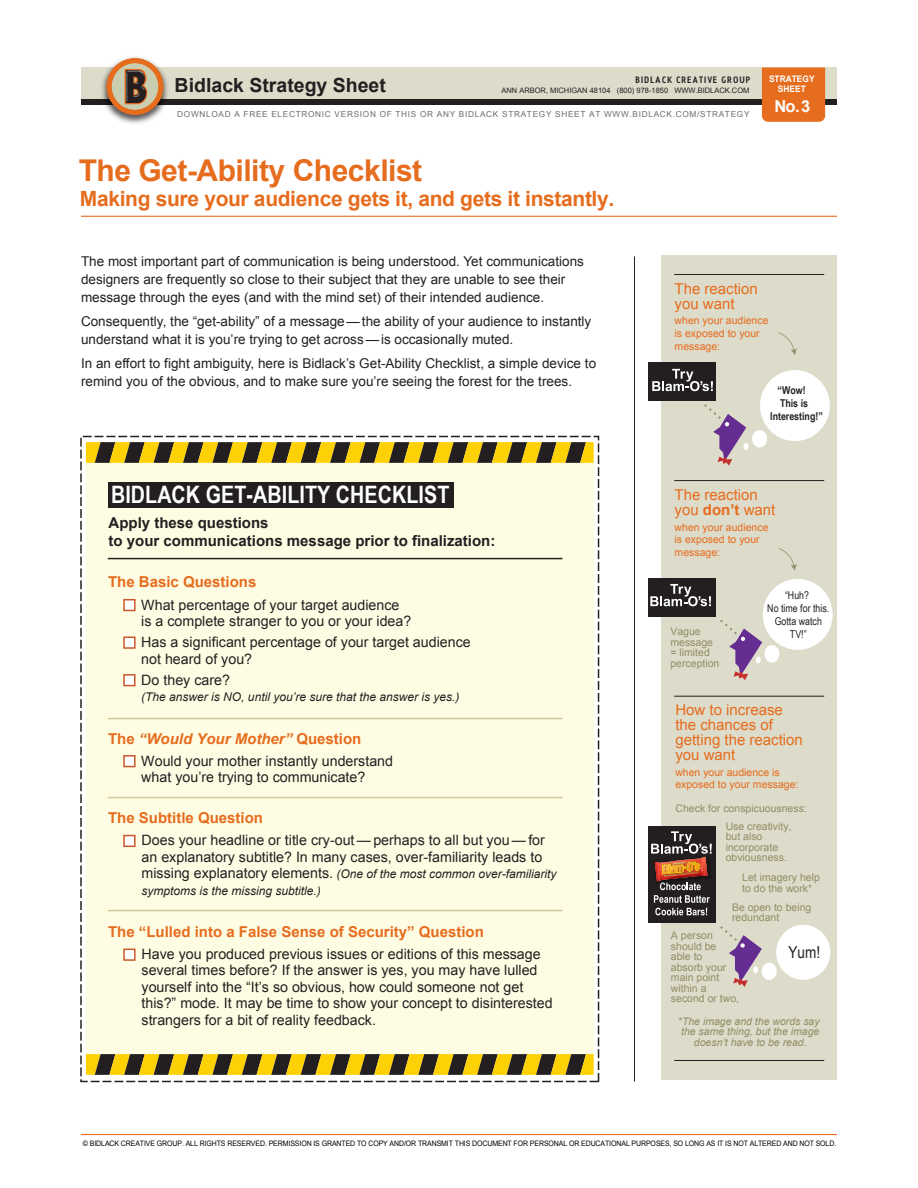
<style>
.page{position:relative;width:918px;height:1188px;background:#fff}
.page>*{position:absolute;margin:0;border:0;box-sizing:border-box;transform-origin:0 0}
.t1{font:700 30px "Arial";letter-spacing:-.015em;color:#e66c1e}
.t2{font:700 24px "Arial Narrow";letter-spacing:.005em;color:#fff}
.t3{font:700 21px "Arial";letter-spacing:-.015em;color:#e66c1e}
.t4{font:700 19.5px "Arial";color:#231f20}
.t5{font:16.5px "Arial Narrow";color:#231f20}
.t6{font:700 16.5px "Arial";color:#fff}
.t7{font:15px/15px "Arial";color:#e66c1e}
.t8{font:700 15px "Arial";color:#e66c1e}
.t9{font:700 15px/18px "Arial";color:#231f20}
.t10{font:italic 700 15px "Arial";color:#e66c1e}
.t11{font:14.25px/16.5px "Arial";color:#231f20}
.t12{font:13.5px/18px "Arial";color:#231f20}
.t13{font:italic 12px/16.5px "Arial";color:#231f20}
.t14{font:10.8px/12.9px "Arial Narrow";color:#231f20;text-align:center}
.t15{font:700 10.8px "Arial Narrow";color:#231f20}
.t16{font:10.5px/10.5px "Arial";color:#928d66}
.t17{font:10.5px/12.6px "Arial";color:#e66c1e}
.t18{font:italic 10.5px/10.5px "Arial";color:#928d66;text-align:center}
.t19{font:600 9px "Antitled";letter-spacing:.155em;color:#231f20}
.t20{font:700 9px/9.8px "Arial";color:#fff;text-align:center;scale:.93 1}
.t21{font:8.25px "Arial";letter-spacing:.085em;color:#6c6d70}
.t22{font:7.5px "Arial";letter-spacing:-.015em;color:#000;scale:.93 1}
.t23{font:7.5px "Arial";color:#231f20}
.s1{font-style:normal}
.s2{font-style:normal;font-size:14.25px}
.s3{font-weight:700}
</style>
<div class="page">
<div style="left:86px;top:442px;width:508px;height:633px;background:#fffce4"></div>
<svg style="left:86px;top:442px;width:508px;height:21px;background:#947c17"></svg>
<svg style="left:86px;top:1054px;width:508px;height:21px;background:#947c17"></svg>
<hr style="left:81px;top:1134px;width:756px;height:1px;background:#e66c1e">
<hr style="left:81px;top:216px;width:756px;height:1px;background:#e66c1e">
<hr style="left:634px;top:256px;width:1px;height:825px;background:#231f20">
<div style="left:124px;top:600px;width:11px;height:10px;background:#fff"></div>
<div style="left:123px;top:599px;width:13px;height:12px;border:2px solid #c9572e"></div>
<div style="left:124px;top:637px;width:11px;height:11px;background:#fff"></div>
<div style="left:123px;top:637px;width:13px;height:12px;border:2px solid #c9572e"></div>
<div style="left:124px;top:675px;width:11px;height:11px;background:#fff"></div>
<div style="left:123px;top:674px;width:13px;height:12px;border:2px solid #c9572e"></div>
<div style="left:124px;top:756px;width:11px;height:11px;background:#fff"></div>
<div style="left:123px;top:755px;width:13px;height:12px;border:2px solid #c9572e"></div>
<div style="left:124px;top:949px;width:11px;height:11px;background:#fff"></div>
<div style="left:123px;top:949px;width:13px;height:12px;border:2px solid #c9572e"></div>
<div style="left:124px;top:836px;width:11px;height:10px;background:#fff"></div>
<div style="left:123px;top:835px;width:13px;height:12px;border:2px solid #c9572e"></div>
<div style="left:108px;top:482px;width:346px;height:25px;background:#231f20"></div>
<hr style="left:108px;top:558px;width:454px;height:1px;background:#231f20">
<hr style="left:108px;top:718px;width:454px;height:1px;background:#cec99d">
<hr style="left:108px;top:797px;width:454px;height:1px;background:#cec99d">
<hr style="left:108px;top:910px;width:454px;height:1px;background:#cec99d">
<div style="left:662px;top:255px;width:175px;height:825px;background:#dddbca"></div>
<div style="left:760px;top:370px;width:70px;height:71px;background:#fff;border-radius:50%"></div>
<div style="left:752px;top:430px;width:15px;height:18px;background:#fff;border-radius:50%"></div>
<div style="left:743px;top:443px;width:6px;height:7px;background:#fff;border-radius:50%"></div>
<div style="left:776px;top:925px;width:54px;height:55px;background:#fff;border-radius:50%"></div>
<div style="left:762px;top:963px;width:15px;height:17px;background:#fff;border-radius:50%"></div>
<div style="left:764px;top:645px;width:15px;height:18px;background:#fff;border-radius:50%"></div>
<div style="left:763px;top:579px;width:70px;height:71px;background:#fff;border-radius:50%"></div>
<hr style="left:674px;top:480px;width:150px;height:1px;background:#231f20">
<hr style="left:674px;top:274px;width:150px;height:1px;background:#231f20">
<hr style="left:674px;top:696px;width:150px;height:1px;background:#231f20">
<hr style="left:674px;top:1060px;width:150px;height:1px;background:#231f20">
<div style="left:648px;top:826px;width:68px;height:97px;background:#231f20"></div>
<svg style="left:651px;top:831px;width:61px;height:84px"></svg>
<div style="left:648px;top:578px;width:68px;height:38px;background:#231f20"></div>
<svg style="left:650px;top:584px;width:61px;height:22px"></svg>
<div style="left:648px;top:363px;width:68px;height:38px;background:#231f20"></div>
<svg style="left:652px;top:369px;width:61px;height:22px"></svg>
<svg style="left:778px;top:332px;width:19px;height:23px"></svg>
<svg style="left:778px;top:548px;width:19px;height:23px"></svg>
<svg style="left:720px;top:926px;width:42px;height:61px"></svg>
<svg style="left:720px;top:620px;width:42px;height:60px"></svg>
<svg style="left:704px;top:404px;width:42px;height:62px"></svg>
<div style="left:81px;top:68px;width:756px;height:31px;background:#dddbca"></div>
<div style="left:81px;top:99px;width:756px;height:6px;background:#231f20"></div>
<img style="left:99px;top:57px;width:73px;height:67px">
<svg style="left:107px;top:58px;width:56px;height:57px;background:#b48e6c"></svg>
<div style="left:762px;top:68px;width:63px;height:54px;background:#e66c1e"></div>
<p class="t19" style="left:636px;top:74px;width:116px">BIDLACK CREATIVE GROUP</p>
<p class="t21" style="left:177px;top:108px;width:574px">DOWNLOAD A FREE ELECTRONIC VERSION OF THIS OR ANY BIDLACK STRATEGY SHEET AT WWW.BIDLACK.COM/STRATEGY</p>
<h3 class="t4" style="left:175px;top:72px;width:213px">Bidlack Strategy Sheet</h3>
<p class="t23" style="left:501px;top:85px;width:249px">ANN ARBOR, MICHIGAN 48104 (800) 978-1850 WWW.BIDLACK.COM</p>
<h1 class="t1" style="left:79px;top:151px;width:345px">The Get-Ability Checklist</h1>
<h3 class="t3" style="left:80px;top:185px;width:536px">Making sure your audience gets it, and gets it instantly.</h3>
<p class="t20" style="left:769px;top:75px;width:51px">STRATEGY<br>SHEET</p>
<p class="t6" style="left:774px;top:95px;width:38px">No.3</p>
<p class="t12" style="left:81px;top:253px;width:505px">The most important part of communication is being understood. Yet communications designers are frequently so close to their subject that they are unable to see their message through the eyes (and with the mind set) of their intended audience.</p>
<p class="t12" style="left:81px;top:313px;width:512px">Consequently, the “get-ability” of a message—the ability of your audience to instantly understand what it is you’re trying to get across—is occasionally muted.</p>
<p class="t12" style="left:81px;top:355px;width:517px">In an effort to fight ambiguity, here is Bidlack’s Get-Ability Checklist, a simple device to remind you of the obvious, and to make sure you’re seeing the forest for the trees.</p>
<h2 class="t2" style="left:111px;top:477px;width:340px">BIDLACK GET-ABILITY CHECKLIST</h2>
<p class="t9" style="left:109px;top:514px;width:388px">Apply these questions<br>to your communications message prior to finalization:</p>
<p class="t8" style="left:108px;top:572px;width:150px">The Basic Questions</p>
<p class="t11" style="left:141px;top:596px;width:272px">What percentage of your target audience is a complete stranger to you or your idea?</p>
<p class="t11" style="left:141px;top:634px;width:331px">Has a significant percentage of your target audience not heard of you?</p>
<p class="t11" style="left:141px;top:671px;width:90px">Do they care?</p>
<p class="t13" style="left:141px;top:689px;width:320px">(The answer is NO, until you’re sure that the answer is yes.)</p>
<p class="t10" style="left:108px;top:729px;width:255px"><span class="s1">The</span> “Would Your Mother” <span class="s1">Question</span></p>
<p class="t11" style="left:141px;top:752px;width:253px">Would your mother instantly understand what you’re trying to communicate?</p>
<p class="t8" style="left:108px;top:808px;width:157px">The Subtitle Question</p>
<p class="t11" style="left:142px;top:832px;width:405px">Does your headline or title cry-out — perhaps to all but you — for an explanatory subtitle? In many cases, over-familiarity leads to</p>
<p class="t13" style="left:142px;top:866px;width:417px"><span class="s2">missing explanatory elements.</span> (One of the most common over-familiarity symptoms is the missing subtitle.)</p>
<p class="t8" style="left:108px;top:922px;width:377px">The “Lulled into a False Sense of Security” Question</p>
<p class="t11" style="left:142px;top:946px;width:413px">Have you produced previous issues or editions of this message several times before? If the answer is yes, you may have lulled yourself into the “It’s so obvious, how could someone not get this?” mode. It may be time to show your concept to disinterested strangers for a bit of reality feedback.</p>
<p class="t7" style="left:675px;top:281px;width:85px">The reaction you want</p>
<p class="t17" style="left:675px;top:314px;width:95px">when your audience is exposed to your message:</p>
<p class="t15" style="left:778px;top:382px;width:30px">“Wow!</p>
<p class="t15" style="left:780px;top:395px;width:30px">This is</p>
<p class="t15" style="left:770px;top:408px;width:54px">Interesting!”</p>
<p class="t7" style="left:675px;top:488px;width:102px">The reaction you <span class="s3">don’t</span> want</p>
<p class="t17" style="left:675px;top:521px;width:95px">when your audience is exposed to your message:</p>
<p class="t14" style="left:767px;top:588px;width:64px">“Huh?<br>No time for this.<br>Gotta watch</p>
<p class="t16" style="left:670px;top:627px;width:32px">Vague</p>
<p class="t14" style="left:790px;top:627px;width:18px">TV!”</p>
<p class="t16" style="left:670px;top:637px;width:51px">message = limited perception</p>
<p class="t7" style="left:675px;top:702px;width:129px">How to increase the chances of getting the reaction you want</p>
<p class="t17" style="left:675px;top:766px;width:125px">when your audience is exposed to your message:</p>
<p class="t16" style="left:676px;top:803px;width:133px">Check for conspicuousness:</p>
<p class="t16" style="left:726px;top:821px;width:67px">Use creativity, but also incorporate obviousness.</p>
<p class="t16" style="left:742px;top:872px;width:79px">Let imagery help to do the work*</p>
<p class="t16" style="left:732px;top:902px;width:81px">Be open to being redundant</p>
<p class="t16" style="left:671px;top:930px;width:70px">A person should be<br>able to<br>absorb your main point within a second or two,</p>
<p class="t18" style="left:678px;top:1016px;width:143px">*The image and the words say the same thing, but the image doesn’t have to be read.</p>
<p class="t5" style="left:789px;top:940px;width:33px">Yum!</p>
<p class="t22" style="left:83px;top:1139px;width:812px">© BIDLACK CREATIVE GROUP. ALL RIGHTS RESERVED. PERMISSION IS GRANTED TO COPY AND/OR TRANSMIT THIS DOCUMENT FOR PERSONAL OR EDUCATIONAL PURPOSES, SO LONG AS IT IS NOT ALTERED AND NOT SOLD.</p>
</div>
